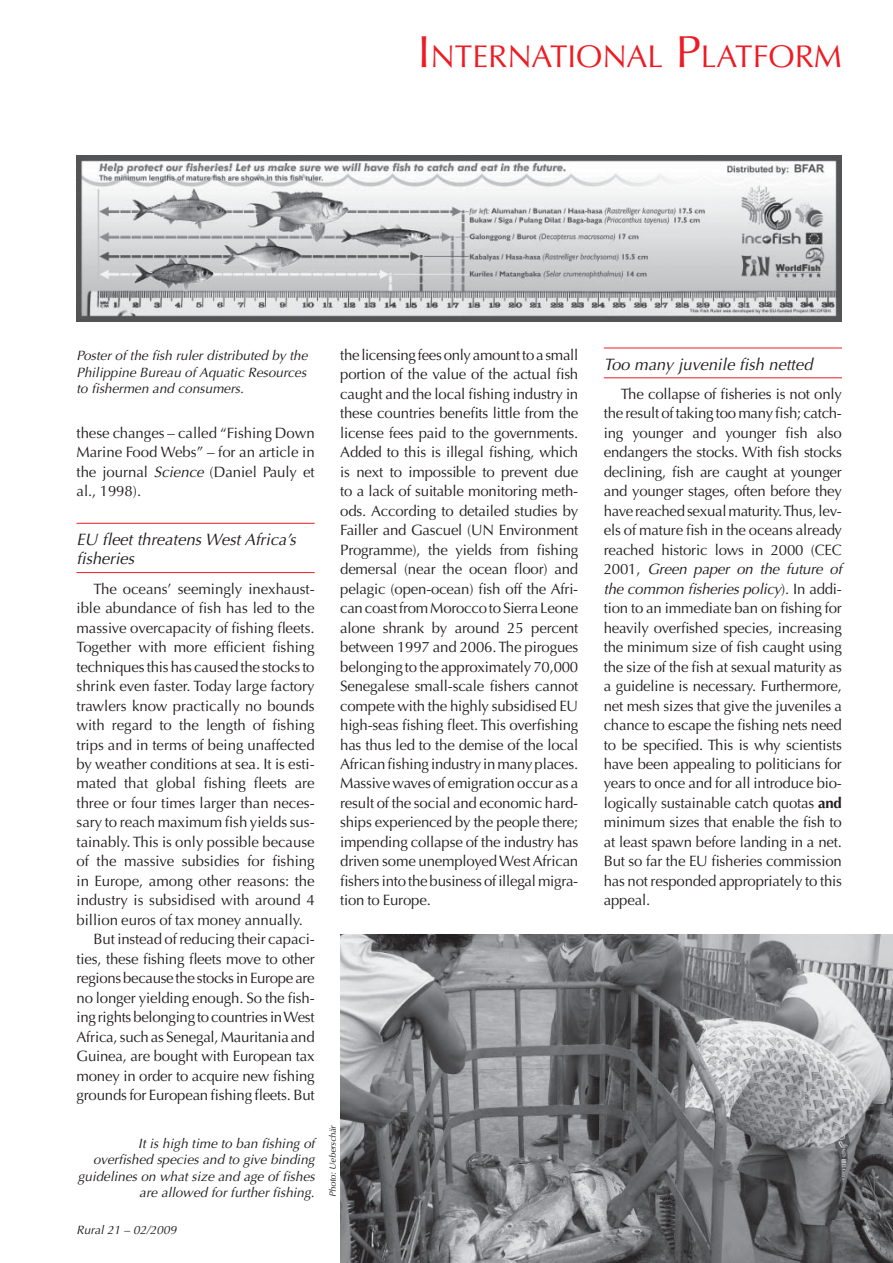
<style>
.page{position:relative;width:893px;height:1263px;background:#fff}
.page>*{position:absolute;margin:0;border:0;box-sizing:border-box;transform-origin:0 0}
.t1{font:31.5px "Optima";color:#ed1c24}
.t2{font:italic 16.5px/19.5px "Optima";color:#231f20}
.t3{font:15px/19.5px "Optima";letter-spacing:-.005em;color:#231f20;text-align:justify}
.t4{font:italic 13.5px/16.5px "Optima";color:#231f20;text-align:justify}
.t5{font:italic 12px "Optima";color:#231f20}
.t6{font:italic 9px "Optima";color:#231f20}
.s1{font-size:45px}
.s2{font-style:italic}
.s3{font-weight:700}
</style>
<div class="page">
<hr style="left:77px;top:523px;width:238px;height:1px;background:#ed1c24">
<hr style="left:77px;top:572px;width:238px;height:1px;background:#ed1c24">
<hr style="left:604px;top:348px;width:238px;height:1px;background:#ed1c24">
<hr style="left:604px;top:377px;width:238px;height:1px;background:#ed1c24">
<img style="left:77px;top:156px;width:765px;height:165px">
<img style="left:340px;top:934px;width:553px;height:329px">
<h1 class="t1" style="left:418px;top:43px;width:426px"><span class="s1">I</span>NTERNATIONAL <span class="s1">P</span>LATFORM</h1>
<p class="t4" style="left:77px;top:349px;width:233px">Poster of the fish ruler distributed by the Philippine Bureau of Aquatic Resources to fishermen and consumers.</p>
<p class="t3" style="left:77px;top:424px;width:240px">these changes – called “Fishing Down Marine Food Webs” – for an article in the journal <span class="s2">Science</span> (Daniel Pauly et al., 1998).</p>
<p class="t2" style="left:77px;top:531px;width:221px">EU fleet threatens West Africa’s fisheries</p>
<p class="t3" style="left:94px;top:580px;width:223px">The oceans’ seemingly inexhaust-</p>
<p class="t3" style="left:77px;top:600px;width:240px">ible abundance of fish has led to the</p>
<p class="t3" style="left:77px;top:619px;width:240px">massive overcapacity of fishing fleets.</p>
<p class="t3" style="left:77px;top:639px;width:240px">Together with more efficient fishing</p>
<p class="t3" style="left:77px;top:658px;width:240px">techniques this has caused the stocks to</p>
<p class="t3" style="left:77px;top:678px;width:240px">shrink even faster. Today large factory</p>
<p class="t3" style="left:77px;top:697px;width:240px">trawlers know practically no bounds</p>
<p class="t3" style="left:77px;top:717px;width:240px">with regard to the length of fishing</p>
<p class="t3" style="left:77px;top:736px;width:240px">trips and in terms of being unaffected</p>
<p class="t3" style="left:77px;top:756px;width:240px">by weather conditions at sea. It is esti-</p>
<p class="t3" style="left:77px;top:775px;width:240px">mated that global fishing fleets are</p>
<p class="t3" style="left:77px;top:794px;width:240px">three or four times larger than neces-</p>
<p class="t3" style="left:77px;top:814px;width:240px">sary to reach maximum fish yields sus-</p>
<p class="t3" style="left:77px;top:833px;width:240px">tainably. This is only possible because</p>
<p class="t3" style="left:77px;top:853px;width:240px">of the massive subsidies for fishing</p>
<p class="t3" style="left:77px;top:872px;width:240px">in Europe, among other reasons: the</p>
<p class="t3" style="left:77px;top:892px;width:240px">industry is subsidised with around 4</p>
<p class="t3" style="left:77px;top:911px;width:228px">billion euros of tax money annually.</p>
<p class="t3" style="left:94px;top:931px;width:223px">But instead of reducing their capaci-</p>
<p class="t3" style="left:77px;top:950px;width:240px">ties, these fishing fleets move to other</p>
<p class="t3" style="left:77px;top:970px;width:240px">regions because the stocks in Europe are</p>
<p class="t3" style="left:77px;top:989px;width:240px">no longer yielding enough. So the fish-</p>
<p class="t3" style="left:77px;top:1009px;width:240px">ing rights belonging to countries in West</p>
<p class="t3" style="left:77px;top:1028px;width:240px">Africa, such as Senegal, Mauritania and</p>
<p class="t3" style="left:77px;top:1048px;width:240px">Guinea, are bought with European tax</p>
<p class="t3" style="left:77px;top:1067px;width:240px">money in order to acquire new fishing</p>
<p class="t3" style="left:77px;top:1087px;width:240px">grounds for European fishing fleets. But</p>
<p class="t4" style="left:78px;top:1136px;width:238px;text-align:right">It is high time to ban fishing of overfished species and to give binding guidelines on what size and age of fishes are allowed for further fishing.</p>
<p class="t5" style="left:77px;top:1224px;width:101px">Rural 21 – 02/2009</p>
<p class="t3" style="left:340px;top:347px;width:240px">the licensing fees only amount to a small portion of the value of the actual fish caught and the local fishing industry in these countries benefits little from the license fees paid to the governments.<br>Added to this is illegal fishing, which is next to impossible to prevent due to a lack of suitable monitoring meth&shy;ods. According to detailed studies by Failler and Gascuel (UN Environment Programme), the yields from fishing demersal (near the ocean floor) and pelagic (open-ocean) fish off the Afri&shy;can coast from Morocco to Sierra Leone alone shrank by around 25 percent between 1997 and 2006. The pirogues belonging to the approximately 70,000<br>Senegalese small-scale fishers cannot compete with the highly subsidised EU high-seas fishing fleet. This overfishing has thus led to the demise of the local African fishing industry in many places.<br>Massive waves of emigration occur as a result of the social and economic hard&shy;ships experienced by the people there; impending collapse of the industry has driven some unemployed West African fishers into the business of illegal migra&shy;tion to Europe.</p>
<p class="t2" style="left:604px;top:356px;width:210px">Too many juvenile fish netted</p>
<p class="t3" style="left:604px;top:385px;width:240px;text-indent:17px">The collapse of fisheries is not only the result of taking too many fish; catch&shy;ing younger and younger fish also endangers the stocks. With fish stocks declining, fish are caught at younger and younger stages, often before they have reached sexual maturity. Thus, lev&shy;els of mature fish in the oceans already reached historic lows in 2000 (CEC 2001, <span class="s2">Green paper on the future of the common fisheries policy</span>). In addi&shy;tion to an immediate ban on fishing for heavily overfished species, increasing the minimum size of fish caught using the size of the fish at sexual maturity as a guideline is necessary. Furthermore, net mesh sizes that give the juveniles a chance to escape the fishing nets need to be specified. This is why scientists have been appealing to politicians for years to once and for all introduce bio&shy;logically sustainable catch quotas <span class="s3">and </span>minimum sizes that enable the fish to at least spawn before landing in a net.<br>But so far the EU fisheries commission has not responded appropriately to this appeal.</p>
<p class="t6" style="left:329px;top:1197px;width:74px;rotate:-90deg">Photo: Ueberschär</p>
</div>
